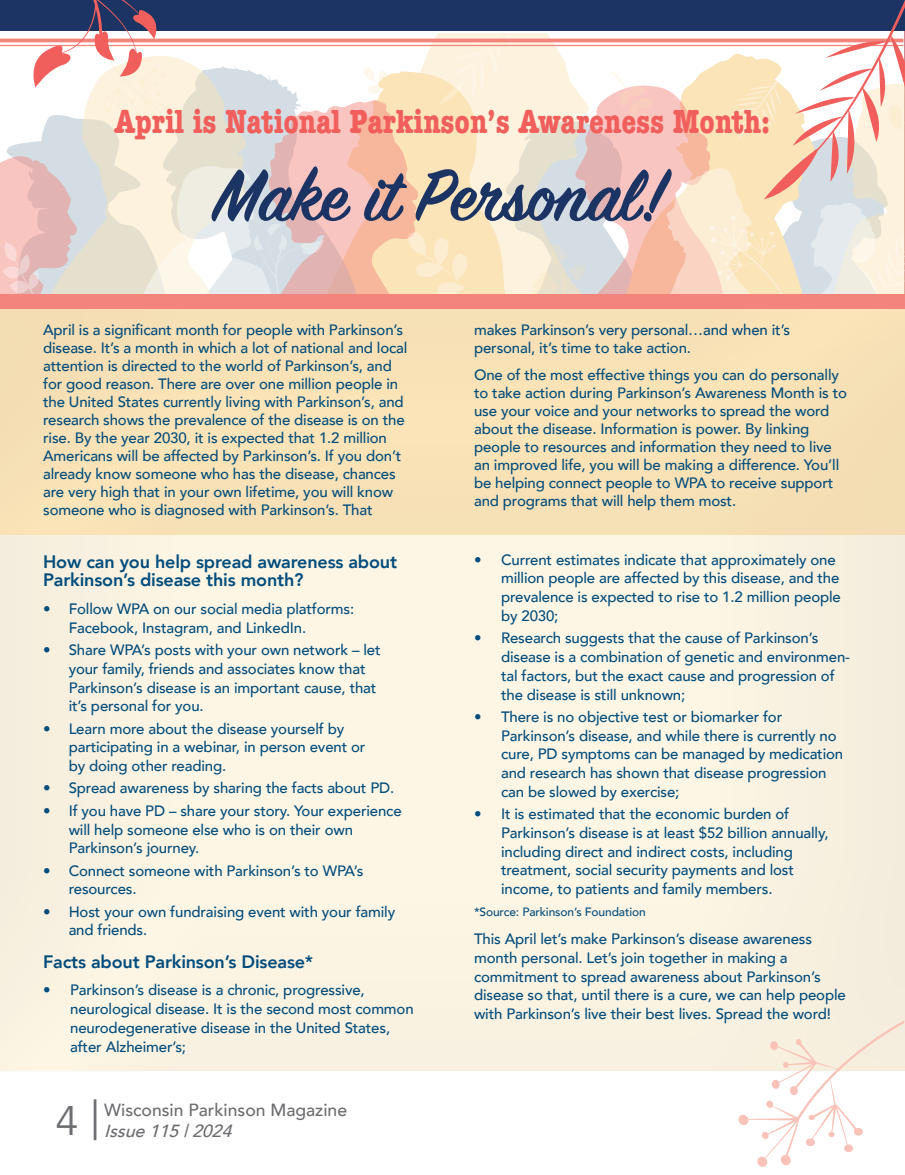
<style>
.page{position:relative;width:905px;height:1175px;background:#fff}
.page>*{position:absolute;margin:0;border:0;box-sizing:border-box;transform-origin:0 0}
.t1{font:600 81px "Sign Painter House Script";color:#1b3463}
.t2{font:41.25px "Avenir";color:#6c6d70}
.t3{font:40.8px "Minion Pro";color:#6c6d70}
.t4{font:700 condensed 34.5px "American Typewriter";color:#f15f5d}
.t5{font:800 18px/18.8px "Avenir";letter-spacing:-.01em;color:#034d7d}
.t6{font:500 17.55px "Avenir";color:#6c6d70}
.t7{font:italic 500 17.55px "Avenir";color:#6c6d70}
.t8{font:500 15px/18.8px "Avenir";letter-spacing:-.01em;color:#034d7d}
.t9{font:500 12px "Avenir";letter-spacing:-.01em;color:#034d7d}
</style>
<div class="page">
<img style="left:904px;top:0;width:1px;height:441px">
<div style="left:0;top:300px;width:904px;height:771px;background:#fcf5e4"></div>
<div style="left:0;top:299px;width:904px;height:236px;background:#f8e1b6"></div>
<div style="left:0;top:294px;width:904px;height:18px;background:#231f20;opacity:.42"></div>
<svg style="left:738px;top:1020px;width:166px;height:147px"></svg>
<svg style="left:0;top:0;width:904px;height:300px;background:#dccbc4"></svg>
<p class="t4" style="left:115px;top:94px;width:657px">April is National Parkinson’s Awareness Month:</p>
<p class="t1" style="left:214px;top:147px;width:453px">Make it Personal!</p>
<p class="t8" style="left:43px;top:320px;width:366px;line-height:18px">April is a significant month for people with Parkinson’s disease. It’s a month in which a lot of national and local attention is directed to the world of Parkinson’s, and for good reason. There are over one million people in the United States currently living with Parkinson’s, and research shows the prevalence of the disease is on the rise. By the year 2030, it is expected that 1.2 million Americans will be affected by Parkinson’s. If you don’t already know someone who has the disease, chances are very high that in your own lifetime, you will know someone who is diagnosed with Parkinson’s. That</p>
<p class="t8" style="left:474px;top:320px;width:317px;line-height:18px">makes Parkinson’s very personal…and when it’s personal, it’s time to take action.</p>
<p class="t8" style="left:474px;top:365px;width:374px;line-height:18px">One of the most effective things you can do personally to take action during Parkinson’s Awareness Month is to use your voice and your networks to spread the word about the disease. Information is power. By linking people to resources and information they need to live an improved life, you will be making a difference. You’ll be helping connect people to WPA to receive support and programs that will help them most.</p>
<p class="t5" style="left:43px;top:552px;width:355px">How can you help spread awareness about<br>Parkinson’s disease this month?</p>
<p class="t8" style="left:69px;top:598px;width:287px;text-indent:-25px">• Follow WPA on our social media platforms:<br>Facebook, Instagram, and LinkedIn.</p>
<p class="t8" style="left:69px;top:639px;width:313px;text-indent:-25px">• Share WPA’s posts with your own network – let your family, friends and associates know that Parkinson’s disease is an important cause, that it’s personal for you.</p>
<p class="t8" style="left:69px;top:718px;width:298px;text-indent:-25px">• Learn more about the disease yourself by participating in a webinar, in person event or by doing other reading.</p>
<p class="t8" style="left:43px;top:778px;width:352px">• Spread awareness by sharing the facts about PD.</p>
<p class="t8" style="left:69px;top:800px;width:334px;text-indent:-25px">• If you have PD – share your story. Your experience will help someone else who is on their own<br>Parkinson’s journey.</p>
<p class="t8" style="left:69px;top:860px;width:296px;text-indent:-25px">• Connect someone with Parkinson’s to WPA’s resources.</p>
<p class="t8" style="left:69px;top:901px;width:328px;text-indent:-25px">• Host your own fundraising event with your family and friends.</p>
<p class="t5" style="left:43px;top:952px;width:272px">Facts about Parkinson’s Disease*</p>
<p class="t8" style="left:70px;top:979px;width:345px;text-indent:-27px">• Parkinson’s disease is a chronic, progressive, neurological disease. It is the second most common neurodegenerative disease in the United States, after Alzheimer’s;</p>
<p class="t2" style="left:55px;top:1096px;width:24px">4</p>
<p class="t3" style="left:90px;top:1090px;width:12px">|</p>
<p class="t6" style="left:104px;top:1094px;width:244px">Wisconsin Parkinson Magazine</p>
<p class="t7" style="left:104px;top:1115px;width:136px">Issue115|2024</p>
<p class="t8" style="left:501px;top:549px;width:341px;text-indent:-27px">• Current estimates indicate that approximately one million people are affected by this disease, and the prevalence is expected to rise to 1.2 million people by 2030;</p>
<p class="t8" style="left:501px;top:628px;width:350px;text-indent:-27px">• Research suggests that the cause of Parkinson’s disease is a combination of genetic and environmen&shy;tal factors, but the exact cause and progression of the disease is still unknown;</p>
<p class="t8" style="left:501px;top:706px;width:343px;text-indent:-27px">• There is no objective test or biomarker for Parkinson’s disease, and while there is currently no cure, PD symptoms can be managed by medication and research has shown that disease progression can be slowed by exercise;</p>
<p class="t8" style="left:501px;top:803px;width:329px;text-indent:-27px">• It is estimated that the economic burden of Parkinson’s disease is at least $52 billion annually, including direct and indirect costs, including treatment, social security payments and lost income, to patients and family members.</p>
<p class="t9" style="left:474px;top:901px;width:173px">*Source: Parkinson’s Foundation</p>
<p class="t8" style="left:474px;top:928px;width:373px">This April let’s make Parkinson’s disease awareness month personal. Let’s join together in making a commitment to spread awareness about Parkinson’s disease so that, until there is a cure, we can help people with Parkinson’s live their best lives. Spread the word!</p>
</div>
